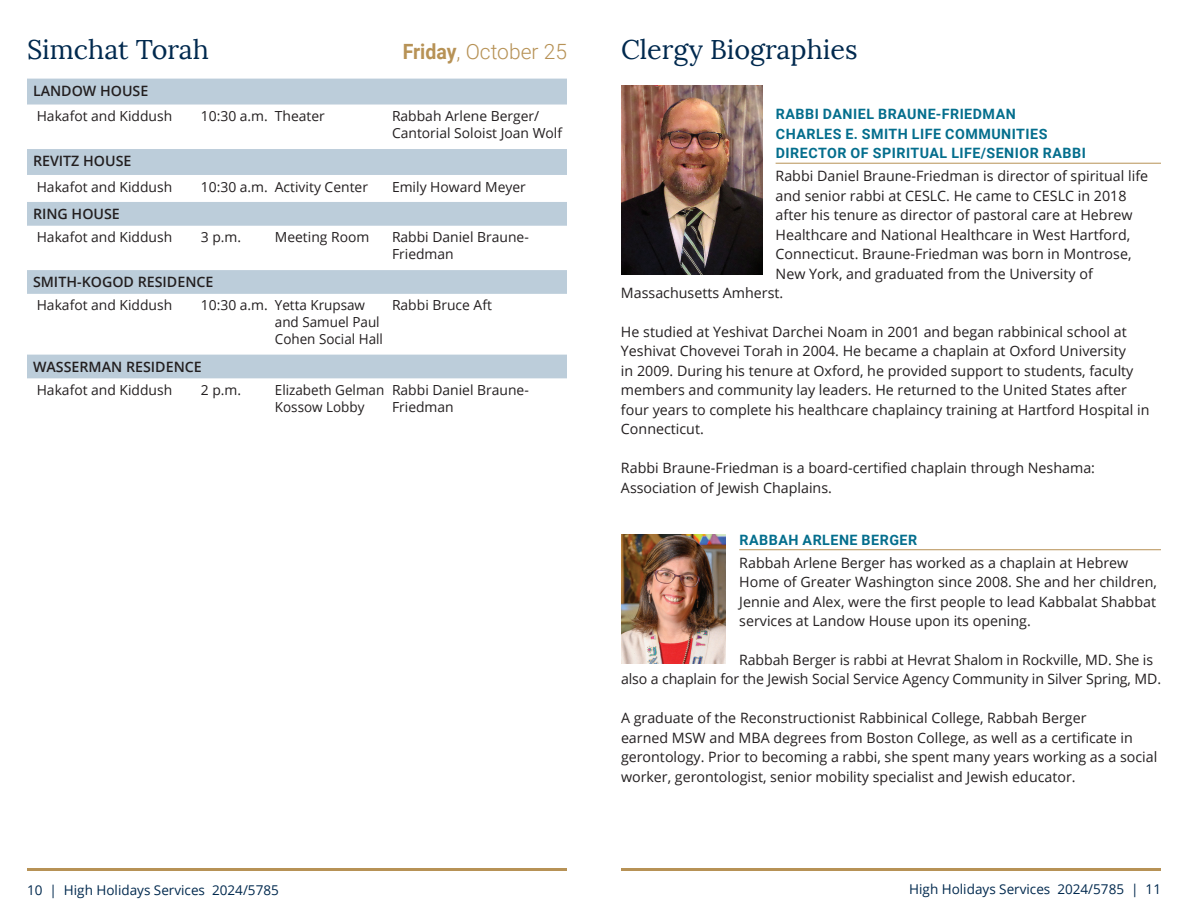
<style>
.page{position:relative;width:1188px;height:918px;background:#fff}
.page>*{position:absolute;margin:0;border:0;box-sizing:border-box;transform-origin:0 0}
.t1{font:27px "Lora";color:#00294e}
.t2{font:300 21px "Roboto";color:#b79256}
.t3{font:14.25px/19.5px "Open Sans";color:#231f20}
.t4{font:700 14.25px/19.5px "Roboto";letter-spacing:.035em;color:#046e8d}
.t5{font:600 14.25px "Open Sans";color:#231f20}
.t6{font:13.8px/16.6px "Open Sans";color:#231f20}
.t7{font:13.5px "Open Sans";color:#00294e}
.s1{font-weight:700}
</style>
<div class="page">
<hr style="left:27px;top:868px;width:540px;height:3px;background:#b79256">
<hr style="left:621px;top:868px;width:540px;height:3px;background:#b79256">
<hr style="left:776px;top:163px;width:385px;height:1px;background:#b79256">
<hr style="left:739px;top:549px;width:422px;height:1px;background:#b79256">
<img style="left:621px;top:535px;width:105px;height:128px">
<img style="left:621px;top:85px;width:141px;height:189px">
<svg style="left:27px;top:79px;width:540px;height:299px"></svg>
<h1 class="t1" style="left:27px;top:33px;width:184px">Simchat Torah</h1>
<h2 class="t2" style="left:403px;top:37px;width:166px"><span class="s1">Friday</span>, October 25</h2>
<p class="t5" style="left:33px;top:81px;width:117px">LANDOW HOUSE</p>
<p class="t6" style="left:37px;top:107px;width:137px">Hakafot and Kiddush</p>
<p class="t6" style="left:201px;top:107px;width:126px">10:30 a.m. Theater</p>
<p class="t6" style="left:392px;top:107px;width:172px">Rabbah Arlene Berger/<br>Cantorial Soloist Joan Wolf</p>
<p class="t5" style="left:33px;top:151px;width:100px">REVITZ HOUSE</p>
<p class="t6" style="left:37px;top:178px;width:137px">Hakafot and Kiddush</p>
<p class="t6" style="left:201px;top:178px;width:169px">10:30 a.m. Activity Center</p>
<p class="t6" style="left:392px;top:178px;width:135px">Emily Howard Meyer</p>
<p class="t5" style="left:33px;top:204px;width:88px">RING HOUSE</p>
<p class="t6" style="left:37px;top:229px;width:137px">Hakafot and Kiddush</p>
<p class="t6" style="left:201px;top:229px;width:42px">3 p.m.</p>
<p class="t6" style="left:275px;top:229px;width:96px">Meeting Room</p>
<p class="t6" style="left:392px;top:229px;width:138px">Rabbi Daniel Braune-<br>Friedman</p>
<p class="t5" style="left:33px;top:272px;width:182px">SMITH-KOGOD RESIDENCE</p>
<p class="t6" style="left:37px;top:297px;width:137px">Hakafot and Kiddush</p>
<p class="t6" style="left:275px;top:297px;width:110px;text-indent:-74px">10:30 a.m. Yetta Krupsaw and Samuel Paul<br>Cohen Social Hall</p>
<p class="t6" style="left:392px;top:297px;width:101px">Rabbi Bruce Aft</p>
<p class="t5" style="left:33px;top:357px;width:170px">WASSERMAN RESIDENCE</p>
<p class="t6" style="left:37px;top:381px;width:137px">Hakafot and Kiddush</p>
<p class="t6" style="left:201px;top:381px;width:42px">2 p.m.</p>
<p class="t6" style="left:275px;top:381px;width:111px">Elizabeth Gelman<br>Kossow Lobby</p>
<p class="t6" style="left:392px;top:381px;width:138px">Rabbi Daniel Braune-<br>Friedman</p>
<h1 class="t1" style="left:621px;top:33px;width:238px">Clergy Biographies</h1>
<p class="t4" style="left:776px;top:104px;width:312px">RABBI DANIEL BRAUNE-FRIEDMAN<br>CHARLES E. SMITH LIFE COMMUNITIES<br>DIRECTOR OF SPIRITUAL LIFE/SENIOR RABBI</p>
<p class="t3" style="left:776px;top:166px;width:374px">Rabbi Daniel Braune-Friedman is director of spiritual life</p>
<p class="t3" style="left:776px;top:185px;width:352px">and senior rabbi at CESLC. He came to CESLC in 2018</p>
<p class="t3" style="left:776px;top:205px;width:359px">after his tenure as director of pastoral care at Hebrew</p>
<p class="t3" style="left:776px;top:224px;width:356px">Healthcare and National Healthcare in West Hartford,</p>
<p class="t3" style="left:776px;top:244px;width:357px">Connecticut. Braune-Friedman was born in Montrose,</p>
<p class="t3" style="left:776px;top:263px;width:319px">New York, and graduated from the University of</p>
<p class="t3" style="left:621px;top:283px;width:164px">Massachusetts Amherst.</p>
<p class="t3" style="left:621px;top:322px;width:530px">He studied at Yeshivat Darchei Noam in 2001 and began rabbinical school at Yeshivat Chovevei Torah in 2004. He became a chaplain at Oxford University<br>in 2009. During his tenure at Oxford, he provided support to students, faculty members and community lay leaders. He returned to the United States after four years to complete his healthcare chaplaincy training at Hartford Hospital in Connecticut.</p>
<p class="t3" style="left:621px;top:458px;width:476px">Rabbi Braune-Friedman is a board-certified chaplain through Neshama:<br>Association of Jewish Chaplains.</p>
<p class="t4" style="left:740px;top:529px;width:179px">RABBAH ARLENE BERGER</p>
<p class="t3" style="left:739px;top:552px;width:419px">Rabbah Arlene Berger has worked as a chaplain at Hebrew Home of Greater Washington since 2008. She and her children, Jennie and Alex, were the first people to lead Kabbalat Shabbat services at Landow House upon its opening.</p>
<p class="t3" style="left:621px;top:650px;width:542px;text-indent:118px">Rabbah Berger is rabbi at Hevrat Shalom in Rockville, MD. She is also a chaplain for the Jewish Social Service Agency Community in Silver Spring, MD.</p>
<p class="t3" style="left:621px;top:708px;width:538px">A graduate of the Reconstructionist Rabbinical College, Rabbah Berger<br>earned MSW and MBA degrees from Boston College, as well as a certificate in gerontology. Prior to becoming a rabbi, she spent many years working as a social worker, gerontologist, senior mobility specialist and Jewish educator.</p>
<p class="t7" style="left:27px;top:881px;width:253px">10 | High Holidays Services 2024/5785</p>
<p class="t7" style="left:909px;top:880px;width:253px">High Holidays Services 2024/5785 | 11</p>
</div>
